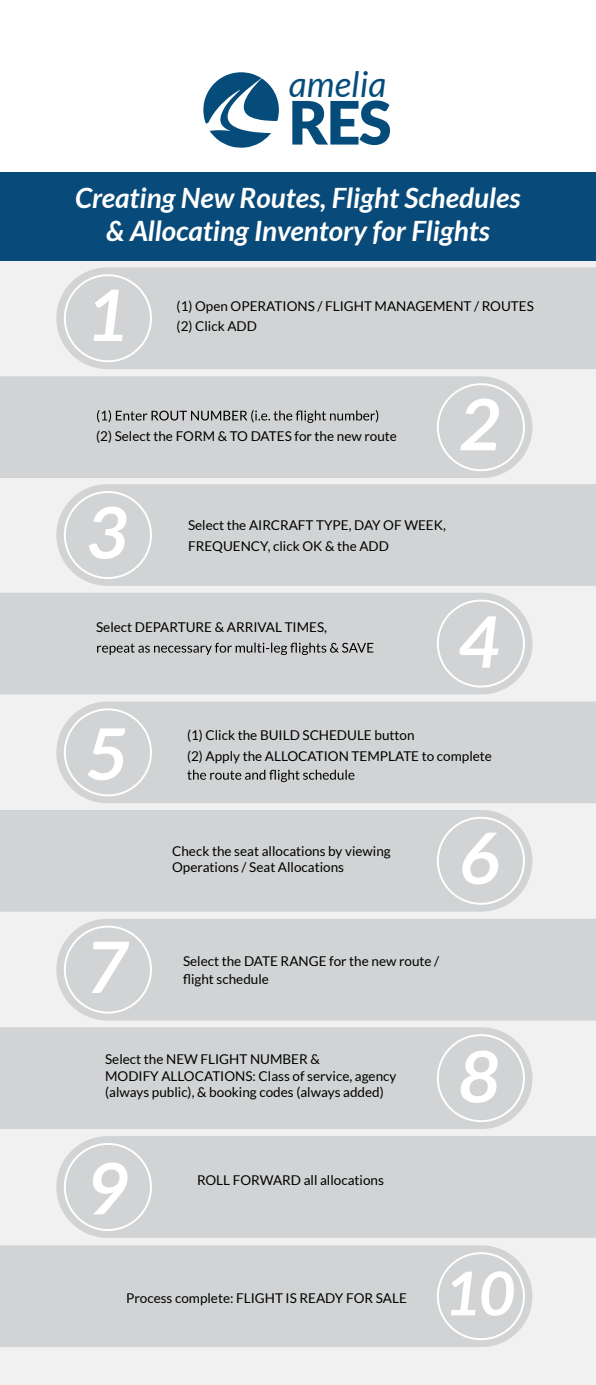
<style>
.page{position:relative;width:596px;height:1385px;background:#fff}
.page>*{position:absolute;margin:0;border:0;box-sizing:border-box;transform-origin:0 0}
.t1{font:italic 700 71px "Lato";color:#fff}
.t2{font:italic 700 60.3px "Lato";color:#fff}
.t3{font:900 59.9px "Lato";color:#064c7b}
.t4{font:italic 35.3px "Lato";letter-spacing:.005em;color:#064c7b}
.t5{font:italic 700 28px/33.6px "Lato";color:#fff;text-align:center}
.t6{font:13.5px/16.2px "Lato";color:#000}
</style>
<div class="page">
<div style="left:0;top:240px;width:595px;height:1145px;background:#f1f1f2"></div>
<div style="left:56px;top:919px;width:539px;height:101px;background:#d1d3d4"></div>
<div style="left:64px;top:925px;width:88px;height:88px;border:2px solid #fff;border-radius:50%"></div>
<div style="left:0;top:810px;width:532px;height:101px;background:#d1d3d4"></div>
<div style="left:436px;top:817px;width:88px;height:88px;border:2px solid #fff;border-radius:50%"></div>
<div style="left:0;top:1027px;width:532px;height:102px;background:#d1d3d4"></div>
<div style="left:436px;top:1034px;width:88px;height:88px;border:2px solid #fff;border-radius:50%"></div>
<div style="left:56px;top:1136px;width:539px;height:102px;background:#d1d3d4"></div>
<div style="left:64px;top:1143px;width:88px;height:88px;border:2px solid #fff;border-radius:50%"></div>
<div style="left:0;top:1245px;width:532px;height:102px;background:#d1d3d4"></div>
<div style="left:436px;top:1252px;width:88px;height:88px;border:2px solid #fff;border-radius:50%"></div>
<div style="left:0;top:172px;width:595px;height:88px;background:#084b7a"></div>
<svg style="left:203px;top:72px;width:76px;height:76px"></svg>
<div style="left:56px;top:267px;width:539px;height:102px;background:#d1d3d4"></div>
<div style="left:64px;top:274px;width:88px;height:88px;border:2px solid #fff;border-radius:50%"></div>
<div style="left:56px;top:484px;width:539px;height:102px;background:#d1d3d4"></div>
<div style="left:64px;top:491px;width:88px;height:88px;border:2px solid #fff;border-radius:50%"></div>
<div style="left:0;top:376px;width:532px;height:102px;background:#d1d3d4"></div>
<div style="left:436px;top:383px;width:88px;height:88px;border:2px solid #fff;border-radius:50%"></div>
<div style="left:0;top:593px;width:532px;height:101px;background:#d1d3d4"></div>
<div style="left:436px;top:599px;width:88px;height:88px;border:2px solid #fff;border-radius:50%"></div>
<div style="left:56px;top:701px;width:539px;height:102px;background:#d1d3d4"></div>
<div style="left:64px;top:708px;width:88px;height:88px;border:2px solid #fff;border-radius:50%"></div>
<svg style="left:187px;top:770px;width:167px;height:12px;background:#a1a3a3"></svg>
<svg style="left:97px;top:410px;width:281px;height:13px;background:#a3a5a6"></svg>
<svg style="left:97px;top:643px;width:276px;height:12px;background:#a2a3a4"></svg>
<h3 class="t4" style="left:288px;top:64px;width:99px">amelia</h3>
<h3 class="t3" style="left:288px;top:88px;width:104px">RES</h3>
<h3 class="t5" style="left:75px;top:181px;width:446px">Creating New Routes, Flight Schedules &amp; Allocating Inventory for Flights</h3>
<h1 class="t1" style="left:86px;top:274px;width:43px">1</h1>
<p class="t6" style="left:176px;top:295px;width:358px;line-height:20.8px">(1) Open OPERATIONS / FLIGHT MANAGEMENT / ROUTES (2) Click ADD</p>
<p class="t6" style="left:96px;top:428px;width:302px">(2) Select the FORM &amp; TO DATES for the new route</p>
<h1 class="t1" style="left:459px;top:384px;width:43px">2</h1>
<h1 class="t1" style="left:86px;top:492px;width:43px">3</h1>
<p class="t6" style="left:188px;top:515px;width:259px;line-height:20.8px">Select the AIRCRAFT TYPE, DAY OF WEEK,<br>FREQUENCY, click OK &amp; the ADD</p>
<p class="t6" style="left:96px;top:619px;width:232px">Select DEPARTURE &amp; ARRIVAL TIMES,</p>
<h1 class="t1" style="left:458px;top:601px;width:43px">4</h1>
<h1 class="t1" style="left:86px;top:713px;width:43px">5</h1>
<h1 class="t1" style="left:86px;top:926px;width:43px">7</h1>
<p class="t6" style="left:187px;top:725px;width:306px;line-height:20.8px">(1) Click the BUILD SCHEDULE button<br>(2) Apply the ALLOCATION TEMPLATE to complete</p>
<p class="t6" style="left:172px;top:843px;width:220px">Check the seat allocations by viewing<br>Operations / Seat Allocations</p>
<h1 class="t1" style="left:459px;top:817px;width:43px">6</h1>
<p class="t6" style="left:183px;top:951px;width:258px;line-height:18.2px">Select the DATE RANGE for the new route / flight schedule</p>
<p class="t6" style="left:105px;top:1051px;width:293px">Select the NEW FLIGHT NUMBER &amp;<br>MODIFY ALLOCATIONS: Class of service, agency (always public), &amp; booking codes (always added)</p>
<h1 class="t1" style="left:86px;top:1148px;width:43px">9</h1>
<p class="t6" style="left:197px;top:1171px;width:188px">ROLL FORWARD all allocations</p>
<p class="t6" style="left:126px;top:1290px;width:282px">Process complete: FLIGHT IS READY FOR SALE</p>
<h1 class="t1" style="left:458px;top:1036px;width:43px">8</h1>
<h2 class="t2" style="left:444px;top:1259px;width:72px">10</h2>
</div>
